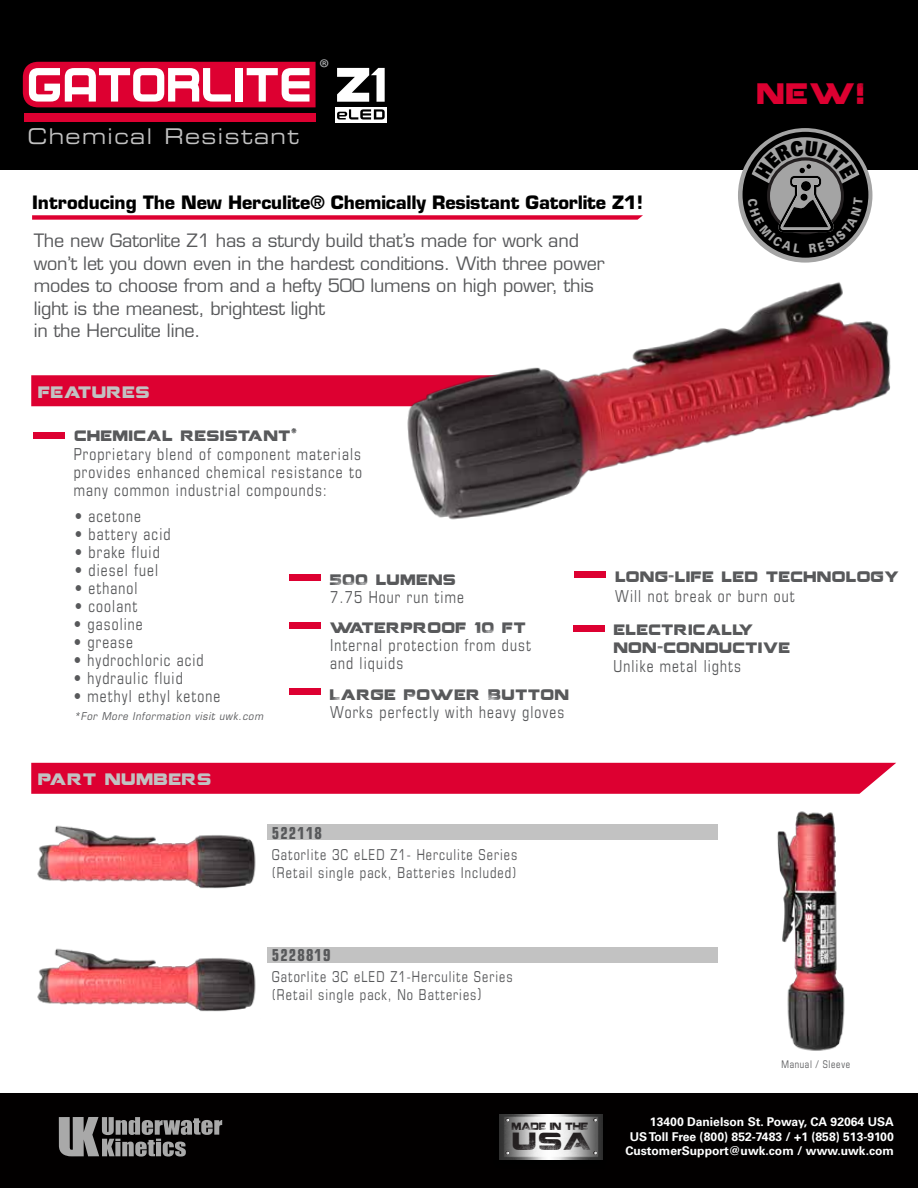
<style>
.page{position:relative;width:918px;height:1188px;background:#fff}
.page>*{position:absolute;margin:0;border:0;box-sizing:border-box;transform-origin:0 0}
.t1{font:29.4px "Coalition";color:#dd0031;scale:.9 1}
.t2{font:24.45px "Myriad Pro";color:#b1b3b5}
.t3{font:24.3px "Coalition";color:#231f20;scale:1.05 1}
.t4{font:21.75px "Eurostile Extended Two";letter-spacing:.075em;color:#c2c2c2;scale:.9 1}
.t5{font:18px/22.5px "Eurostile";letter-spacing:-.01em;color:#58595b}
.t6{font:700 18px "Eurostile";letter-spacing:-.01em;color:#000}
.t7{font:condensed 16.5px/18px "Eurostile";letter-spacing:.075em;color:#58595b;text-align:justify;scale:.9 1}
.t8{font:16.5px "Coalition";letter-spacing:.075em;color:#c2c2c2;scale:.9 1}
.t9{font:700 condensed 16.5px "Eurostile";letter-spacing:.075em;color:#58595b;scale:.9 1}
.t10{font:condensed 15px/18px "Eurostile";letter-spacing:.075em;color:#58595b;scale:.9 1}
.t11{font:15px/18px "Coalition";letter-spacing:.075em;color:#58595b;scale:.9 1}
.t12{font:700 12.15px/14.5px "Univers";color:#fff;text-align:right}
.t13{font:italic 10.5px "Eurostile";letter-spacing:.075em;color:#58595b;scale:.9 1}
.t14{font:condensed 10.5px "Eurostile";letter-spacing:.075em;color:#58595b;scale:.9 1}
.t15{font:10.35px "Coalition";color:#231f20;scale:.83 1}
.t16{font:9px "Coalition";color:#58595b;scale:.9 1}
.s1{font-size:16.5px}
</style>
<div class="page">
<div style="left:0;top:0;width:918px;height:169px;background:#000"></div>
<div style="left:31px;top:375px;width:349px;height:31px;background:#dd0031"></div>
<svg style="left:32px;top:215px;width:611px;height:5px;background:#e11f4a"></svg>
<div style="left:31px;top:763px;width:865px;height:31px;background:#dd0031"></div>
<div style="left:24px;top:114px;width:292px;height:8px;background:#dd0031"></div>
<div style="left:33px;top:432px;width:31px;height:7px;background:#dd0031"></div>
<div style="left:289px;top:622px;width:31px;height:7px;background:#dd0031"></div>
<div style="left:289px;top:574px;width:31px;height:6px;background:#dd0031"></div>
<div style="left:289px;top:688px;width:31px;height:7px;background:#dd0031"></div>
<div style="left:575px;top:571px;width:31px;height:7px;background:#dd0031"></div>
<div style="left:573px;top:625px;width:31px;height:6px;background:#dd0031"></div>
<svg style="left:738px;top:128px;width:134px;height:135px"></svg>
<div style="left:743px;top:132px;width:125px;height:126px;background:#000;border-radius:50%"></div>
<div style="left:0;top:1093px;width:918px;height:95px;background:#020000"></div>
<svg style="left:59px;top:1117px;width:163px;height:40px"></svg>
<img style="left:380px;top:282px;width:511px;height:238px">
<img style="left:499px;top:1114px;width:104px;height:46px">
<img style="left:500px;top:1114px;width:103px;height:45px">
<svg style="left:593px;top:1151px;width:4px;height:4px"></svg>
<svg style="left:593px;top:1118px;width:4px;height:4px"></svg>
<svg style="left:506px;top:1151px;width:3px;height:4px"></svg>
<svg style="left:506px;top:1118px;width:3px;height:4px"></svg>
<div style="left:267px;top:948px;width:451px;height:15px;background:#c2c2c2"></div>
<div style="left:267px;top:825px;width:451px;height:15px;background:#c2c2c2"></div>
<div style="left:335px;top:107px;width:52px;height:15px;background:#fff"></div>
<svg style="left:337px;top:109px;width:48px;height:11px"></svg>
<svg style="left:23px;top:62px;width:293px;height:45px;background:#e75e7c"></svg>
<svg style="left:337px;top:68px;width:48px;height:34px"></svg>
<img style="left:37px;top:825px;width:219px;height:64px">
<img style="left:37px;top:948px;width:219px;height:64px">
<img style="left:777px;top:811px;width:68px;height:240px">
<svg style="left:748px;top:137px;width:115px;height:116px"></svg>
<h2 class="t2" style="left:319px;top:53px;width:12px">®</h2>
<h3 class="t4" style="left:28px;top:121px;width:303px">Chemical Resistant</h3>
<p class="t6" style="left:32px;top:191px;width:612px">Introducing The New Herculite® Chemically Resistant Gatorlite Z1!</p>
<p class="t5" style="left:34px;top:229px;width:572px">The new Gatorlite Z1 has a sturdy build that’s made for work and won’t let you down even in the hardest conditions. With three power modes to choose from and a hefty 500 lumens on high power, this light is the meanest, brightest light<br>in the Herculite line.</p>
<p class="t8" style="left:39px;top:381px;width:125px">FEATURES</p>
<p class="t16" style="left:292px;top:424px;width:8px">*</p>
<p class="t7" style="left:74px;top:445px;width:322px">Proprietary blend of component materials provides enhanced chemical resistance to many common industrial compounds:</p>
<p class="t11" style="left:75px;top:426px;width:241px">CHEMICAL RESISTANT</p>
<h1 class="t1" style="left:758px;top:74px;width:120px">NEW!</h1>
<p class="t7" style="left:75px;top:507px;width:75px">• acetone</p>
<p class="t7" style="left:75px;top:525px;width:108px">• battery acid</p>
<p class="t7" style="left:75px;top:543px;width:96px">• brake fluid</p>
<p class="t7" style="left:75px;top:561px;width:94px">• diesel fuel</p>
<p class="t7" style="left:75px;top:579px;width:71px">• ethanol</p>
<p class="t7" style="left:75px;top:597px;width:71px">• coolant</p>
<p class="t7" style="left:74px;top:615px;width:78px">• gasoline</p>
<p class="t7" style="left:74px;top:633px;width:68px">• grease</p>
<p class="t7" style="left:74px;top:651px;width:146px">• hydrochloric acid</p>
<p class="t7" style="left:74px;top:669px;width:123px">• hydraulic fluid</p>
<p class="t7" style="left:74px;top:687px;width:164px">• methyl ethyl ketone</p>
<p class="t13" style="left:74px;top:710px;width:212px">*For More Information visit uwk.com</p>
<p class="t11" style="left:330px;top:570px;width:141px">500 LUMENS</p>
<p class="t7" style="left:330px;top:588px;width:150px">7.75 Hour run time</p>
<p class="t11" style="left:330px;top:618px;width:219px">WATERPROOF 10 FT</p>
<p class="t7" style="left:330px;top:636px;width:225px">Internal protection from dust and liquids</p>
<p class="t11" style="left:330px;top:685px;width:267px">LARGE POWER BUTTON</p>
<p class="t7" style="left:330px;top:703px;width:262px">Works perfectly with heavy gloves</p>
<p class="t8" style="left:39px;top:768px;width:194px">PART NUMBERS</p>
<p class="t9" style="left:272px;top:823px;width:57px">522118</p>
<p class="t10" style="left:272px;top:845px;width:274px">Gatorlite 3C eLED Z1- Herculite Series (Retail single pack, Batteries Included)</p>
<p class="t11" style="left:616px;top:567px;width:316px">LONG-LIFE LED TECHNOLOGY</p>
<p class="t7" style="left:615px;top:586px;width:201px">Will not break or burn out</p>
<p class="t11" style="left:614px;top:620px;width:197px">ELECTRICALLY<br>NON-CONDUCTIVE</p>
<p class="t7" style="left:614px;top:657px;width:143px">Unlike metal lights</p>
<p class="t9" style="left:272px;top:945px;width:67px">5228819</p>
<p class="t10" style="left:272px;top:968px;width:269px">Gatorlite 3C eLED Z1-Herculite Series (Retail single pack, No Batteries<span class="s1">)</span></p>
<p class="t15" style="left:512px;top:1119px;width:93px">MADE IN THE</p>
<h3 class="t3" style="left:513px;top:1125px;width:77px">USA</h3>
<p class="t14" style="left:781px;top:1058px;width:78px">Manual / Sleeve</p>
<p class="t12" style="left:625px;top:1115px;width:270px">13400 Danielson St. Poway, CA 92064 USA<br>US Toll Free (800) 852-7483 / +1 (858) 513-9100<br>CustomerSupport@uwk.com / www.uwk.com</p>
</div>
